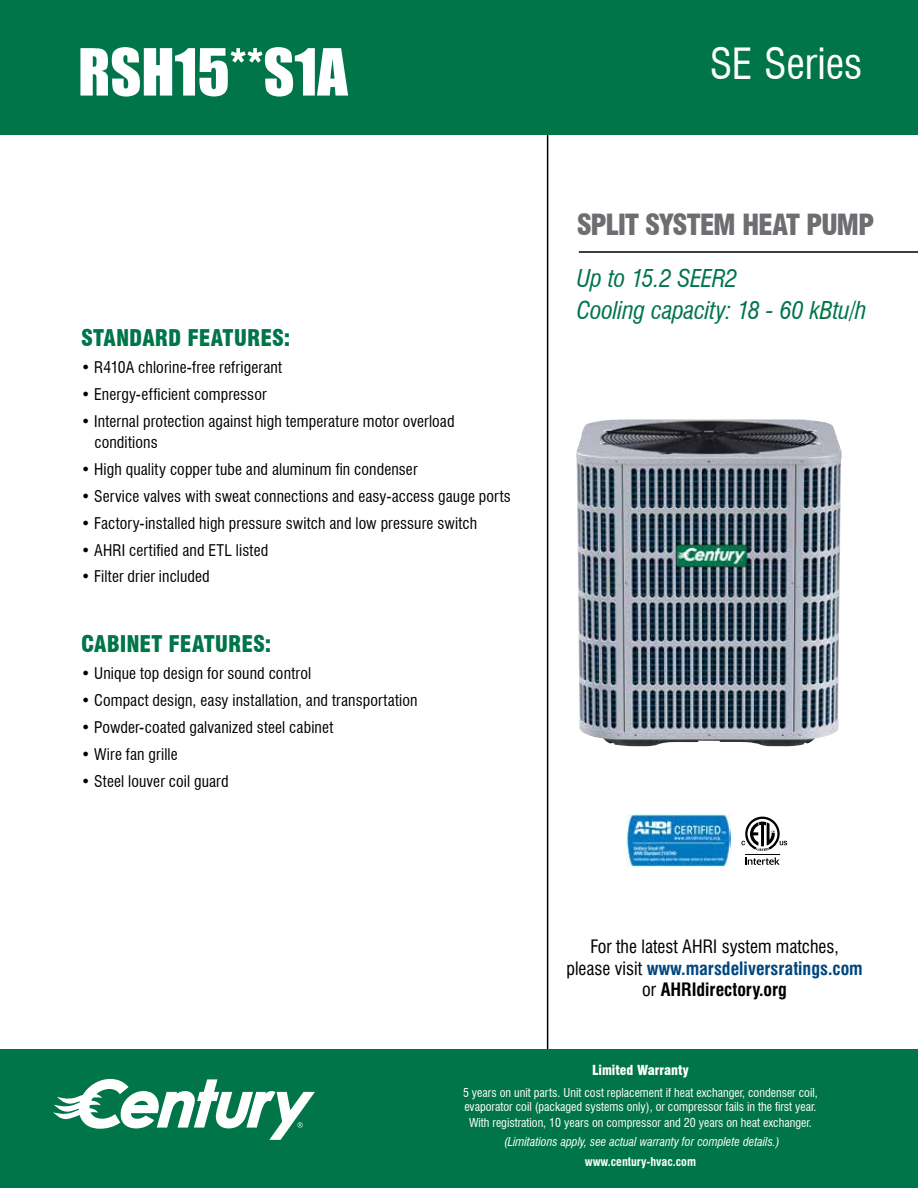
<style>
.page{position:relative;width:918px;height:1188px;background:#fff}
.page>*{position:absolute;margin:0;border:0;box-sizing:border-box;transform-origin:0 0}
.t1{font:60px "Impact";color:#fff}
.t2{font:condensed 42px "Swiss 721 BT";letter-spacing:-.005em;color:#fff}
.t3{font:900 condensed 28.5px "Swiss 721 BT";letter-spacing:-.045em;color:#6d6e71}
.t4{font:italic condensed 24px/31.5px "Swiss 721 BT";letter-spacing:-.01em;color:#00754a}
.t5{font:900 condensed 22.5px "Swiss 721 BT";color:#00754a}
.t6{font:condensed 18px/21.6px "Swiss 721 BT";color:#000;text-align:center}
.t7{font:condensed 15.75px/21px "Swiss 721 BT";letter-spacing:.01em;color:#000}
.t8{font:900 condensed 13.5px "Swiss 721 BT";color:#fff}
.t9{font:condensed 12px/14.2px "Swiss 721 BT";color:#fff}
.t10{font:italic condensed 12px "Swiss 721 BT";color:#fff}
.t11{font:700 condensed 12px "Swiss 721 BT";color:#fff}
.s1{font-weight:700;color:#00467e}
.s2{font-weight:700}
</style>
<div class="page">
<img style="left:576px;top:419px;width:266px;height:327px">
<hr style="left:547px;top:90px;width:1px;height:998px;background:#000">
<img style="left:626px;top:815px;width:104px;height:52px">
<hr style="left:579px;top:251px;width:339px;height:2px;background:#000">
<svg style="left:745px;top:857px;width:35px;height:8px"></svg>
<hr style="left:745px;top:854px;width:35px;height:1px;background:#000">
<svg style="left:741px;top:817px;width:46px;height:34px"></svg>
<div style="left:0;top:0;width:918px;height:134px;background:#00754a"></div>
<div style="left:0;top:1050px;width:918px;height:138px;background:#00754a"></div>
<svg style="left:53px;top:1079px;width:262px;height:61px"></svg>
<h1 class="t1" style="left:78px;top:25px;width:271px">RSH15**S1A</h1>
<h2 class="t2" style="left:710px;top:39px;width:154px">SE Series</h2>
<h3 class="t5" style="left:81px;top:324px;width:211px">STANDARD FEATURES:</h3>
<p class="t7" style="left:81px;top:356px;width:203px">• R410A chlorine-free refrigerant</p>
<p class="t7" style="left:81px;top:383px;width:187px">• Energy-efficient compressor</p>
<p class="t7" style="left:94px;top:410px;width:362px;text-indent:-13px">• Internal protection against high temperature motor overload conditions</p>
<p class="t7" style="left:81px;top:458px;width:338px">• High quality copper tube and aluminum fin condenser</p>
<p class="t7" style="left:81px;top:485px;width:431px">• Service valves with sweat connections and easy-access gauge ports</p>
<p class="t7" style="left:81px;top:512px;width:398px">• Factory-installed high pressure switch and low pressure switch</p>
<p class="t7" style="left:81px;top:539px;width:189px">• AHRI certified and ETL listed</p>
<p class="t7" style="left:81px;top:566px;width:130px">• Filter drier included</p>
<h3 class="t5" style="left:81px;top:630px;width:192px">CABINET FEATURES:</h3>
<p class="t7" style="left:81px;top:663px;width:232px">• Unique top design for sound control</p>
<p class="t7" style="left:81px;top:690px;width:338px">• Compact design, easy installation, and transportation</p>
<p class="t7" style="left:81px;top:717px;width:254px">• Powder-coated galvanized steel cabinet</p>
<p class="t7" style="left:81px;top:744px;width:98px">• Wire fan grille</p>
<p class="t7" style="left:81px;top:771px;width:149px">• Steel louver coil guard</p>
<h3 class="t3" style="left:577px;top:207px;width:299px">SPLIT SYSTEM HEAT PUMP</h3>
<h3 class="t4" style="left:577px;top:263px;width:291px">Up to 15.2 SEER2<br>Cooling capacity: 18 - 60 kBtu/h</h3>
<p class="t6" style="left:567px;top:936px;width:298px">For the latest AHRI system matches, please visit <span class="s1">www.marsdeliversratings.com </span>or <span class="s2">AHRIdirectory.org</span></p>
<p class="t8" style="left:592px;top:1062px;width:98px">Limited Warranty</p>
<p class="t9" style="left:463px;top:1085px;width:356px">5 years on unit parts. Unit cost replacement if heat exchanger, condenser coil, evaporator coil (packaged systems only), or compressor fails in the first year.</p>
<p class="t9" style="left:469px;top:1115px;width:344px">With registration, 10 years on compressor and 20 years on heat exchanger.</p>
<p class="t10" style="left:504px;top:1134px;width:277px">(Limitations apply, see actual warranty for complete details.)</p>
<p class="t11" style="left:585px;top:1154px;width:113px">www.century-hvac.com</p>
</div>
